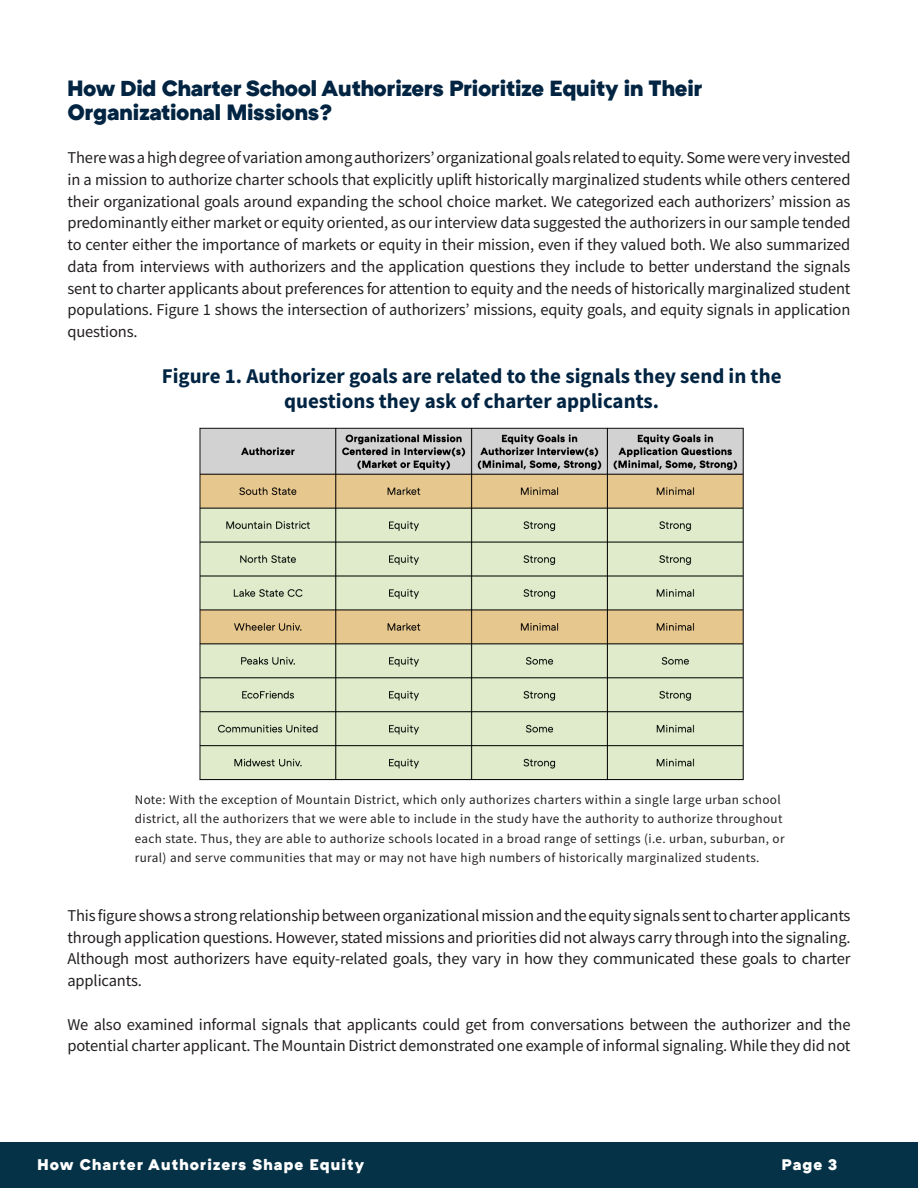
<style>
.page{position:relative;width:918px;height:1188px;background:#fff}
.page>*{position:absolute;margin:0;border:0;box-sizing:border-box;transform-origin:0 0}
.Body_Heading{font:900 22.5px/24px "ATC Arquette";color:#002442}
.Figure_Table_Heading{font:700 21px/25.2px "Source Sans Pro";color:#002442;text-align:center}
.t1{font:16.5px/21.8px "Source Sans Pro";letter-spacing:-.01em;color:#231f20;text-align:justify}
.t2{font:900 15.75px "ATC Arquette";letter-spacing:.08em;color:#fff}
.Notes{font:13.05px/19.5px "Source Sans Pro";letter-spacing:.03em;color:#231f20}
</style>
<div class="page">
<div style="left:0;top:1142px;width:918px;height:46px;background:#053247"></div>
<img style="left:199px;top:427px;width:545px;height:354px">
<p class="Body_Heading" style="left:68px;top:76px;width:636px">How Did Charter School Authorizers Prioritize Equity in Their<br>Organizational Missions?</p>
<p class="t1" style="left:68px;top:147px;width:785px">There was a high degree of variation among authorizers’ organizational goals related to equity. Some were very invested in a mission to authorize charter schools that explicitly uplift historically marginalized students while others centered their organizational goals around expanding the school choice market. We categorized each authorizers’ mission as predominantly either market or equity oriented, as our interview data suggested the authorizers in our sample tended to center either the importance of markets or equity in their mission, even if they valued both. We also summarized data from interviews with authorizers and the application questions they include to better understand the signals sent to charter applicants about preferences for attention to equity and the needs of historically marginalized student populations. Figure 1 shows the intersection of authorizers’ missions, equity goals, and equity signals in application questions.</p>
<p class="Figure_Table_Heading" style="left:162px;top:363px;width:621px">Figure 1. Authorizer goals are related to the signals they send in the questions they ask of charter applicants.</p>
<p class="Notes" style="left:135px;top:790px;width:651px">Note: With the exception of Mountain District, which only authorizes charters within a single large urban school district, all the authorizers that we were able to include in the study have the authority to authorize throughout each state. Thus, they are able to authorize schools located in a broad range of settings (i.e. urban, suburban, or rural) and serve communities that may or may not have high numbers of historically marginalized students.</p>
<p class="t1" style="left:68px;top:904px;width:785px">This figure shows a strong relationship between organizational mission and the equity signals sent to charter applicants through application questions. However, stated missions and priorities did not always carry through into the signaling.<br>Although most authorizers have equity-related goals, they vary in how they communicated these goals to charter applicants.</p>
<p class="t1" style="left:68px;top:1013px;width:785px">We also examined informal signals that applicants could get from conversations between the authorizer and the potential charter applicant. The Mountain District demonstrated one example of informal signaling. While they did not</p>
<p class="t2" style="left:38px;top:1156px;width:328px">How Charter Authorizers Shape Equity</p>
<p class="t2" style="left:782px;top:1156px;width:57px">Page 3</p>
</div>
